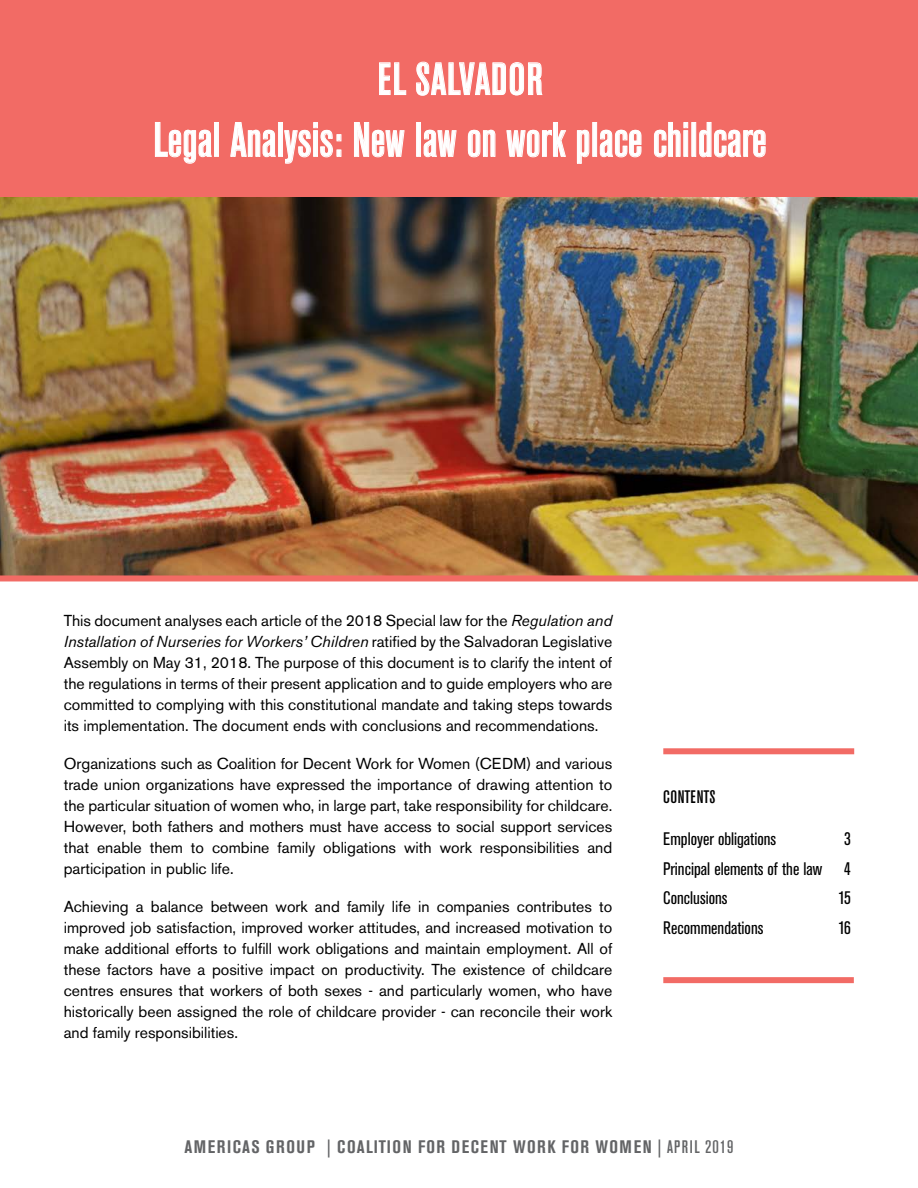
<style>
.page{position:relative;width:918px;height:1188px;background:#fff}
.page>*{position:absolute;margin:0;border:0;box-sizing:border-box;transform-origin:0 0}
.t1{font:500 condensed 48px "Akzidenz Grotesk BE";color:#fff}
.t2{font:500 condensed 45px "Akzidenz Grotesk BE";letter-spacing:.02em;color:#fff}
.t3{font:condensed 18px/29.5px "Akzidenz Grotesk BE";color:#000;text-align:justify}
.t4{font:700 condensed 18px "Akzidenz Grotesk BE";letter-spacing:.085em;color:#636466}
.t5{font:500 condensed 18px "Akzidenz Grotesk BE";color:#000}
.t6{font:15.75px/21px "Akzidenz Grotesk BE";color:#000;text-align:justify}
.s1{font-style:italic}
.s2{font-weight:500}
</style>
<div class="page">
<img style="left:0;top:196px;width:918px;height:379px">
<div style="left:0;top:575px;width:918px;height:6px;background:#f26b65"></div>
<div style="left:0;top:0;width:918px;height:196px;background:#f26b65"></div>
<svg style="left:379px;top:62px;width:27px;height:33px"></svg>
<svg style="left:416px;top:61px;width:127px;height:35px"></svg>
<svg style="left:155px;top:122px;width:57px;height:42px"></svg>
<svg style="left:230px;top:122px;width:46px;height:35px"></svg>
<svg style="left:284px;top:123px;width:57px;height:41px"></svg>
<svg style="left:354px;top:122px;width:51px;height:36px"></svg>
<div style="left:417px;top:123px;width:4px;height:33px;border:1px solid #fff"></div>
<svg style="left:423px;top:129px;width:34px;height:28px"></svg>
<svg style="left:468px;top:129px;width:28px;height:29px"></svg>
<svg style="left:506px;top:122px;width:60px;height:36px"></svg>
<svg style="left:577px;top:130px;width:13px;height:34px"></svg>
<div style="left:593px;top:123px;width:4px;height:33px;border:1px solid #fff"></div>
<svg style="left:600px;top:129px;width:42px;height:29px"></svg>
<svg style="left:654px;top:122px;width:34px;height:36px"></svg>
<div style="left:684px;top:131px;width:4px;height:25px;border:1px solid #fff"></div>
<div style="left:692px;top:123px;width:4px;height:33px;border:1px solid #fff"></div>
<svg style="left:699px;top:122px;width:67px;height:36px"></svg>
<div style="left:663px;top:977px;width:191px;height:6px;background:#f26b65"></div>
<div style="left:663px;top:748px;width:191px;height:6px;background:#f26b65"></div>
<h2 class="t2" style="left:378px;top:54px;width:167px">EL SALVADOR</h2>
<h1 class="t1" style="left:153px;top:113px;width:615px">Legal Analysis: New law on work place childcare</h1>
<p class="t6" style="left:64px;top:610px;width:550px">This document analyses each article of the 2018 Special law for the <span class="s1">Regulation and Installation of Nurseries for Workers’ Children</span> ratified by the Salvadoran Legislative Assembly on May 31, 2018. The purpose of this document is to clarify the intent of the regulations in terms of their present application and to guide employers who are committed to complying with this constitutional mandate and taking steps towards its implementation. The document ends with conclusions and recommendations.</p>
<p class="t6" style="left:64px;top:753px;width:550px">Organizations such as Coalition for Decent Work for Women (CEDM) and various trade union organizations have expressed the importance of drawing attention to the particular situation of women who, in large part, take responsibility for childcare.<br>However, both fathers and mothers must have access to social support services that enable them to combine family obligations with work responsibilities and participation in public life.</p>
<p class="t6" style="left:64px;top:896px;width:550px">Achieving a balance between work and family life in companies contributes to improved job satisfaction, improved worker attitudes, and increased motivation to make additional efforts to fulfill work obligations and maintain employment. All of these factors have a positive impact on productivity. The existence of childcare centres ensures that workers of both sexes - and particularly women, who have historically been assigned the role of childcare provider - can reconcile their work and family responsibilities.</p>
<p class="t5" style="left:663px;top:787px;width:54px">CONTENTS</p>
<p class="t3" style="left:663px;top:825px;width:114px">Employer obligations</p>
<p class="t3" style="left:663px;top:825px;width:189px;text-indent:181px">3<br>Principal elements of the law 4<br>Conclusions</p>
<p class="t3" style="left:838px;top:884px;width:14px">15</p>
<p class="t3" style="left:663px;top:913px;width:102px">Recommendations</p>
<p class="t3" style="left:838px;top:913px;width:14px">16</p>
<p class="t4" style="left:185px;top:1136px;width:550px">AMERICAS GROUP | COALITION FOR DECENT WORK FOR WOMEN <span class="s2">| APRIL 2019</span></p>
</div>
